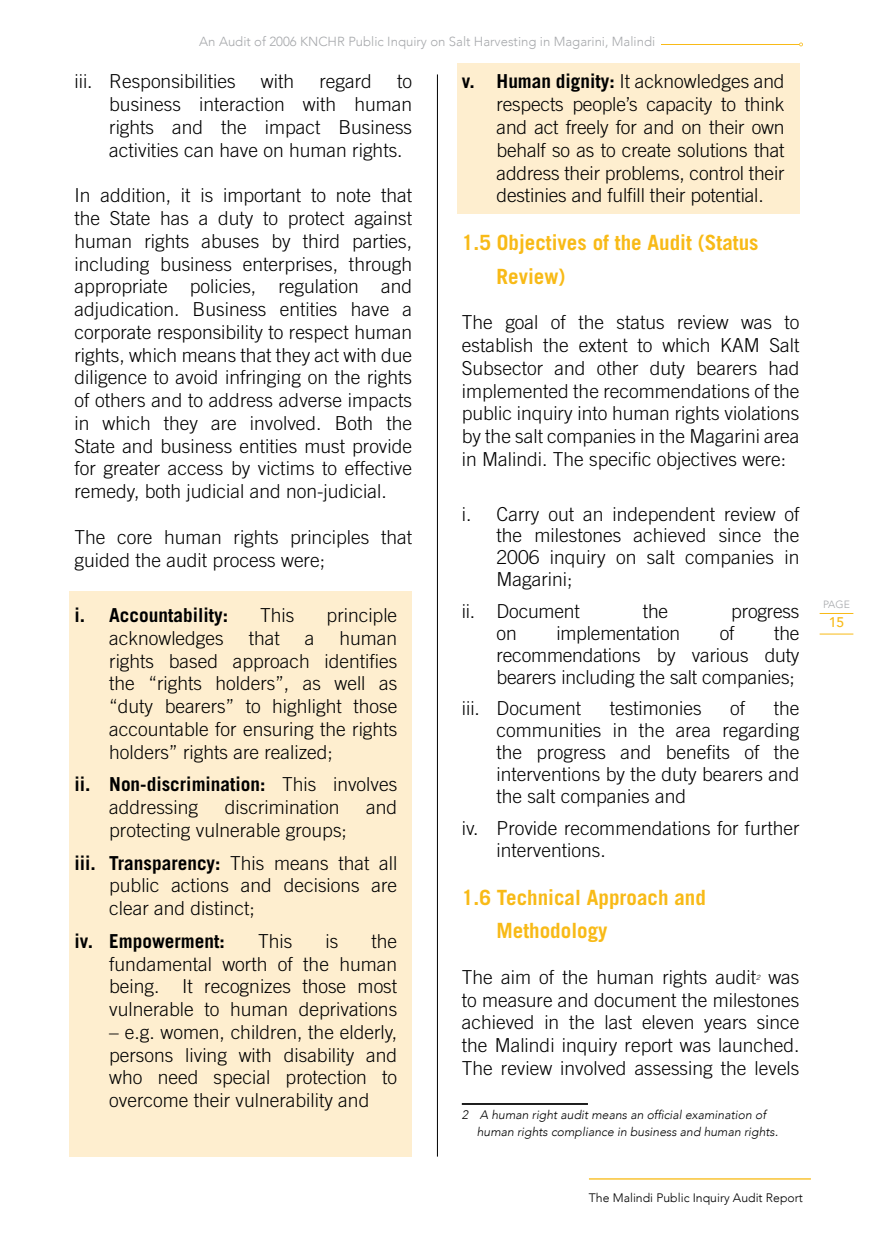
<style>
.page{position:relative;width:874px;height:1241px;background:#fff}
.page>*{position:absolute;margin:0;border:0;box-sizing:border-box;transform-origin:0 0}
.t1{font:700 21px/33.6px "Trade Gothic LT Std";color:#f8ba17}
.t2{font:300 19.25px/22.8px "Trade Gothic LT Std";color:#000;text-align:justify}
.t3{font:700 19.25px/22.8px "Trade Gothic LT Std";color:#000}
.t4{font:500 14px "Avenir";color:#f8ba17}
.t5{font:300 13.12px "Avenir";color:#a7a9ac}
.t6{font:italic 300 12.25px/16.8px "Avenir";color:#000}
.t7{font:300 12.25px "Avenir";color:#000}
.t8{font:300 10.5px "Avenir";color:#a7a9ac}
.t9{font:italic 300 7.17px "Trade Gothic LT Std";color:#000}
.s1{font-weight:700}
.s2{font-weight:300}
.s3{font-size:14px}
</style>
<div class="page">
<hr style="left:661px;top:44px;width:138px;height:1px;background:#f8ba17">
<div style="left:456px;top:63px;width:343px;height:150px;background:#feeecf"></div>
<div style="left:69px;top:590px;width:343px;height:566px;background:#feeecf"></div>
<hr style="left:461px;top:1102px;width:126px;height:2px;background:#000">
<hr style="left:437px;top:74px;width:1px;height:1082px;background:#000">
<hr style="left:819px;top:633px;width:33px;height:1px;background:#f8ba17">
<hr style="left:819px;top:613px;width:33px;height:1px;background:#f8ba17">
<hr style="left:588px;top:1177px;width:222px;height:2px;background:#f8ba17">
<p class="t5" style="left:199px;top:34px;width:457px">An Audit of 2006 KNCHR Public Inquiry on Salt Harvesting in Magarini, Malindi</p>
<p class="t2" style="left:74px;top:70px;width:162px">iii. Responsibilities</p>
<p class="t2" style="left:261px;top:70px;width:35px">with</p>
<p class="t2" style="left:319px;top:70px;width:54px">regard</p>
<p class="t2" style="left:496px;top:70px;width:289px;text-indent:-35px"><span class="s1">v. Human dignity:</span> It acknowledges and respects people’s capacity to think and act freely for and on their own behalf so as to create solutions that address their problems, control their destinies and fulfill their potential.</p>
<p class="t1" style="left:496px;top:225px;width:263px;text-indent:-35px">1.5 Objectives of the Audit (Status<br>Review)</p>
<p class="t2" style="left:461px;top:311px;width:339px">The goal of the status review was to establish the extent to which KAM Salt Subsector and other duty bearers had implemented the recommendations of the public inquiry into human rights violations by the salt companies in the Magarini area in Malindi. The specific objectives were:</p>
<p class="t2" style="left:496px;top:502px;width:304px;line-height:21.9px;text-indent:-35px">i. Carry out an independent review of the milestones achieved since the 2006 inquiry on salt companies in Magarini;</p>
<p class="t2" style="left:461px;top:599px;width:119px">ii. Document</p>
<p class="t2" style="left:642px;top:599px;width:27px">the</p>
<p class="t2" style="left:731px;top:599px;width:70px">progress</p>
<p class="t2" style="left:496px;top:621px;width:22px">on</p>
<p class="t2" style="left:556px;top:621px;width:125px">implementation</p>
<p class="t2" style="left:719px;top:621px;width:16px">of</p>
<p class="t2" style="left:109px;top:70px;width:304px;text-indent:288px">to business interaction with human rights and the impact Business activities can have on human rights.</p>
<p class="t2" style="left:74px;top:184px;width:339px">In addition, it is important to note that the State has a duty to protect against human rights abuses by third parties, including business enterprises, through appropriate policies, regulation and adjudication. Business entities have a corporate responsibility to respect human rights, which means that they act with due diligence to avoid infringing on the rights of others and to address adverse impacts in which they are involved. Both the State and business entities must provide for greater access by victims to effective remedy, both judicial and non-judicial.</p>
<p class="t2" style="left:74px;top:525px;width:339px">The core human rights principles that guided the audit process were;</p>
<p class="t3" style="left:74px;top:603px;width:155px">i. Accountability:</p>
<p class="t2" style="left:260px;top:603px;width:36px">This</p>
<p class="t2" style="left:326px;top:603px;width:72px">principle</p>
<p class="t2" style="left:109px;top:626px;width:116px">acknowledges</p>
<p class="t2" style="left:249px;top:626px;width:33px">that</p>
<p class="t2" style="left:305px;top:626px;width:11px">a</p>
<p class="t2" style="left:496px;top:621px;width:304px;line-height:21.9px;text-indent:277px">the recommendations by various duty bearers including the salt companies;</p>
<p class="t2" style="left:461px;top:697px;width:121px">iii. Document</p>
<p class="t2" style="left:609px;top:697px;width:93px">testimonies</p>
<p class="t2" style="left:730px;top:697px;width:16px">of</p>
<p class="t2" style="left:109px;top:626px;width:289px;text-indent:230px">human rights based approach identifies the “rights holders”, as well as “duty bearers” to highlight those accountable for ensuring the rights holders” rights are realized;</p>
<p class="t3" style="left:109px;top:772px;width:289px;text-indent:-35px">ii. Non-discrimination: <span class="s2">This involves addressing</span></p>
<p class="t2" style="left:496px;top:697px;width:304px;line-height:21.9px;text-indent:277px">the communities in the area regarding the progress and benefits of the interventions by the duty bearers and the salt companies and</p>
<p class="t2" style="left:496px;top:816px;width:304px;line-height:21.9px;text-indent:-35px">iv. Provide recommendations for further interventions.</p>
<p class="t1" style="left:496px;top:880px;width:211px;text-indent:-35px">1.6 Technical Approach and<br>Methodology</p>
<p class="t2" style="left:461px;top:965px;width:296px">The aim of the human rights audit</p>
<p class="t9" style="left:755px;top:972px;width:5px">2</p>
<p class="t2" style="left:225px;top:795px;width:116px">discrimination</p>
<p class="t2" style="left:366px;top:795px;width:33px">and</p>
<p class="t2" style="left:74px;top:813px;width:324px;line-height:32.7px;text-indent:35px">protecting vulnerable groups;<br><span class="s1">iii. Transparency:</span> This means that all</p>
<p class="t2" style="left:109px;top:873px;width:289px">public actions and decisions are clear and distinct;</p>
<p class="t3" style="left:74px;top:929px;width:152px">iv. Empowerment:</p>
<p class="t2" style="left:258px;top:929px;width:36px">This</p>
<p class="t2" style="left:325px;top:929px;width:14px">is</p>
<p class="t2" style="left:109px;top:929px;width:289px;text-indent:262px">the fundamental worth of the human being. It recognizes those most vulnerable to human deprivations</p>
<p class="t2" style="left:109px;top:1020px;width:289px">– e.g. women, children, the elderly, persons living with disability and who need special protection to overcome their vulnerability and</p>
<p class="t2" style="left:461px;top:965px;width:339px;text-indent:306px">was to measure and document the milestones achieved in the last eleven years since the Malindi inquiry report was launched.<br>The review involved assessing the levels</p>
<p class="t6" style="left:476px;top:1105px;width:303px;text-indent:-15px">2 A human right audit means an official examination of human rights compliance in business and human rights<span class="s3">.</span></p>
<p class="t8" style="left:822px;top:597px;width:28px">PAGE</p>
<p class="t4" style="left:828px;top:610px;width:17px">15</p>
<p class="t7" style="left:588px;top:1189px;width:215px">The Malindi Public Inquiry Audit Report</p>
</div>
